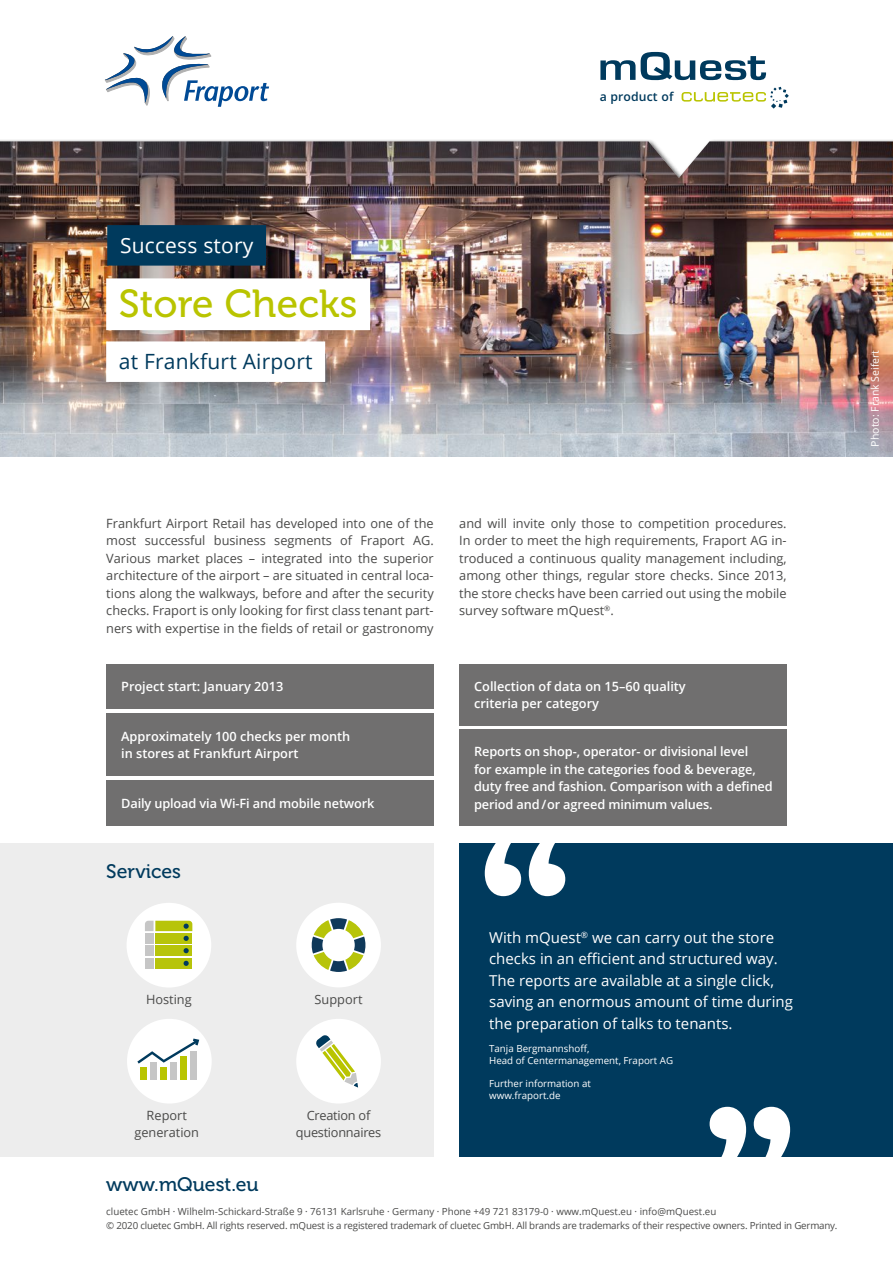
<style>
.page{position:relative;width:893px;height:1263px;background:#fff}
.page>*{position:absolute;margin:0;border:0;box-sizing:border-box;transform-origin:0 0}
.t1{font:39px "Museo 500";letter-spacing:.005em;color:#b9c400}
.t2{font:21px "Open Sans";letter-spacing:.01em;color:#003a5d}
.t3{font:21px "Open Sans";letter-spacing:.01em;color:#fff}
.t4{font:19.5px "Museo 500";color:#003a5d}
.t5{font:15px/21.5px "Open Sans";color:#fff}
.t6{font:12.75px/17.5px "Open Sans";color:#4a4a49;text-align:justify}
.t7{font:600 12.75px/17.5px "Open Sans";letter-spacing:-.01em;color:#fff}
.t8{font:12.75px/17.5px "Open Sans";letter-spacing:-.02em;color:#4a4a49;text-align:center}
.t9{font:600 12.3px "Open Sans";letter-spacing:.01em;color:#003a5d}
.t10{font:10.5px "Open Sans";color:#fff}
.t11{font:9.75px/13.8px "Open Sans";letter-spacing:-.02em;color:#4a4a49}
.t12{font:9.75px/11.7px "Open Sans";color:#fff}
</style>
<div class="page">
<img style="left:0;top:141px;width:893px;height:316px">
<div style="left:0;top:843px;width:434px;height:314px;background:#ededed"></div>
<div style="left:459px;top:843px;width:434px;height:314px;background:#003a5d"></div>
<div style="left:106px;top:664px;width:328px;height:45px;background:#706f6f"></div>
<div style="left:106px;top:780px;width:328px;height:46px;background:#706f6f"></div>
<div style="left:106px;top:713px;width:328px;height:63px;background:#706f6f"></div>
<div style="left:459px;top:729px;width:328px;height:97px;background:#706f6f"></div>
<div style="left:459px;top:664px;width:328px;height:61px;background:#706f6f"></div>
<svg style="left:485px;top:843px;width:80px;height:53px"></svg>
<svg style="left:710px;top:1107px;width:80px;height:50px"></svg>
<div style="left:106px;top:341px;width:219px;height:41px;background:#fff"></div>
<div style="left:107px;top:225px;width:159px;height:41px;background:#003a5d"></div>
<div style="left:106px;top:278px;width:264px;height:52px;background:#fff"></div>
<svg style="left:105px;top:36px;width:164px;height:71px"></svg>
<div style="left:127px;top:903px;width:84px;height:84px;background:#fff;border-radius:50%"></div>
<div style="left:155px;top:958px;width:37px;height:10px;background:#b7c40a"></div>
<div style="left:155px;top:933px;width:37px;height:11px;background:#b7c40a"></div>
<div style="left:155px;top:945px;width:37px;height:11px;background:#b7c40a"></div>
<svg style="left:184px;top:948px;width:5px;height:5px"></svg>
<svg style="left:184px;top:961px;width:5px;height:5px"></svg>
<div style="left:145px;top:945px;width:9px;height:11px;background:#c6c6c6"></div>
<div style="left:145px;top:933px;width:9px;height:11px;background:#c6c6c6"></div>
<div style="left:145px;top:958px;width:9px;height:10px;background:#c6c6c6"></div>
<svg style="left:145px;top:921px;width:47px;height:20px"></svg>
<div style="left:127px;top:1019px;width:85px;height:84px;background:#fff;border-radius:50%"></div>
<div style="left:190px;top:1051px;width:7px;height:29px;background:#c6c6c6"></div>
<div style="left:180px;top:1056px;width:7px;height:24px;background:#b9c400"></div>
<div style="left:160px;top:1067px;width:7px;height:13px;background:#b9c400"></div>
<div style="left:150px;top:1062px;width:7px;height:18px;background:#c6c6c6"></div>
<div style="left:170px;top:1062px;width:7px;height:18px;background:#c6c6c6"></div>
<div style="left:140px;top:1067px;width:7px;height:13px;background:#b9c400"></div>
<svg style="left:137px;top:1038px;width:62px;height:25px"></svg>
<div style="left:296px;top:903px;width:85px;height:84px;background:#fff;border-radius:50%"></div>
<svg style="left:311px;top:918px;width:55px;height:54px"></svg>
<div style="left:296px;top:1019px;width:85px;height:84px;background:#fff;border-radius:50%"></div>
<svg style="left:316px;top:1035px;width:42px;height:52px"></svg>
<svg style="left:600px;top:52px;width:166px;height:28px"></svg>
<svg style="left:682px;top:87px;width:107px;height:21px"></svg>
<p class="t9" style="left:600px;top:88px;width:75px">a product of</p>
<h2 class="t3" style="left:120px;top:231px;width:135px">Success story</h2>
<h1 class="t1" style="left:119px;top:283px;width:240px">Store Checks</h1>
<h2 class="t2" style="left:119px;top:347px;width:195px">at Frankfurt Airport</h2>
<p class="t6" style="left:106px;top:514px;width:329px">Frankfurt Airport Retail has developed into one of the most successful business segments of Fraport AG.<br>Various market places – integrated into the superior architecture of the airport – are situated in central loca&shy;tions along the walkways, before and after the security checks. Fraport is only looking for first class tenant part&shy;ners with expertise in the fields of retail or gastronomy</p>
<p class="t6" style="left:459px;top:514px;width:329px">and will invite only those to competition procedures.<br>In order to meet the high requirements, Fraport AG in&shy;troduced a continuous quality management including, among other things, regular store checks. Since 2013, the store checks have been carried out using the mobile survey software mQuest<sup>®</sup>.</p>
<p class="t7" style="left:121px;top:678px;width:164px">Project start: January 2013</p>
<p class="t7" style="left:121px;top:727px;width:231px">Approximately 100 checks per month in stores at Frankfurt Airport</p>
<p class="t7" style="left:121px;top:794px;width:255px">Daily upload via Wi-Fi and mobile network</p>
<h3 class="t4" style="left:106px;top:860px;width:76px">Services</h3>
<p class="t6" style="left:146px;top:990px;width:47px">Hosting</p>
<p class="t6" style="left:134px;top:1106px;width:66px;text-align:center">Report generation</p>
<p class="t6" style="left:315px;top:990px;width:49px">Support</p>
<p class="t8" style="left:296px;top:1106px;width:87px">Creation of questionnaires</p>
<p class="t7" style="left:474px;top:677px;width:213px">Collection of data on 15–60 quality criteria per category</p>
<p class="t7" style="left:474px;top:743px;width:300px">Reports on shop-, operator- or divisional level<br>for example in the categories food &amp; beverage, duty free and fashion. Comparison with a defined period and / or agreed minimum values.</p>
<p class="t5" style="left:489px;top:926px;width:305px">With mQuest<sup>®</sup> we can carry out the store checks in an efficient and structured way.<br>The reports are available at a single click, saving an enormous amount of time during the preparation of talks to tenants.</p>
<p class="t12" style="left:489px;top:1042px;width:185px">Tanja Bergmannshoff,<br>Head of Centermanagement, Fraport AG</p>
<p class="t12" style="left:489px;top:1077px;width:103px">Further information at www.fraport.de</p>
<h3 class="t4" style="left:106px;top:1173px;width:154px">www.mQuest.eu</h3>
<p class="t11" style="left:106px;top:1205px;width:733px">cluetec GmbH · Wilhelm-Schickard-Straße 9 · 76131 Karlsruhe · Germany · Phone +49 721 83179-0 · www.mQuest.eu · info@mQuest.eu<br>© 2020 cluetec GmbH. All rights reserved. mQuest is a registered trademark of cluetec GmbH. All brands are trademarks of their respective owners. Printed in Germany.</p>
<p class="t10" style="left:868px;top:446px;width:98px;rotate:-90deg">Photo: Frank Seifert</p>
</div>
